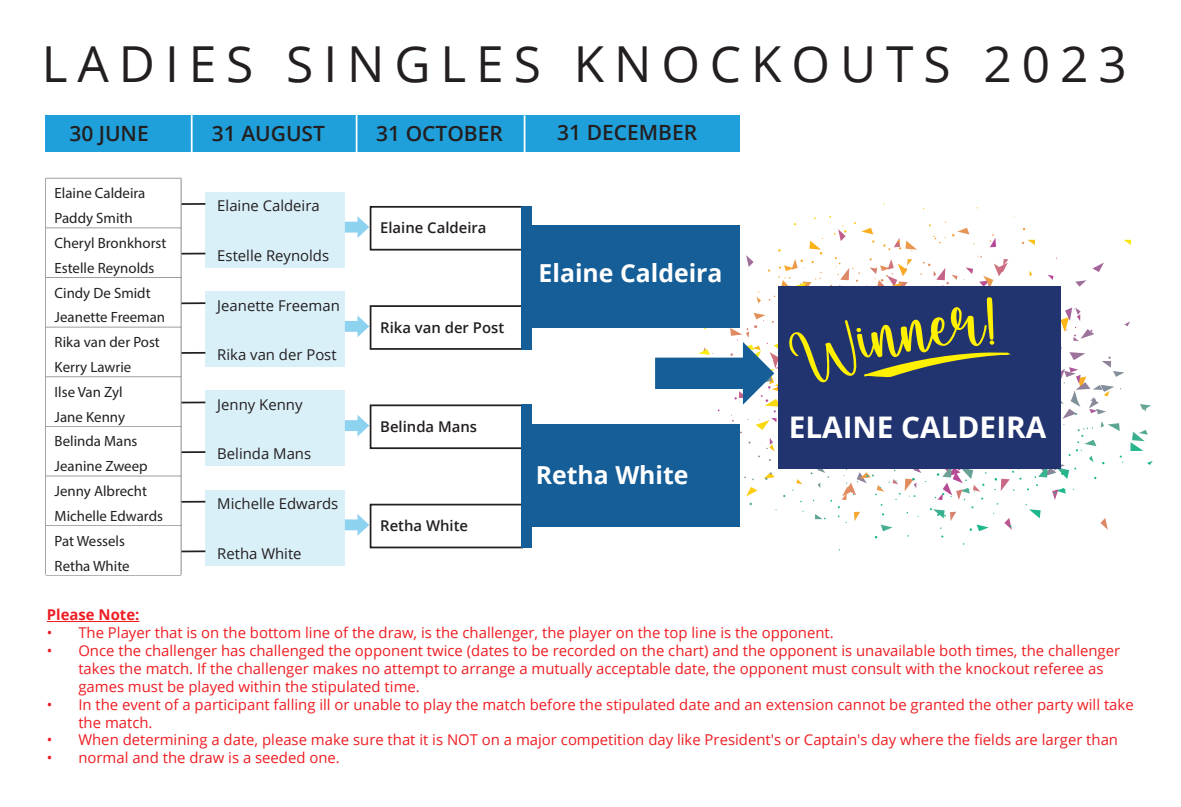
<style>
.page{position:relative;width:1181px;height:807px;background:#fff}
.page>*{position:absolute;margin:0;border:0;box-sizing:border-box;transform-origin:0 0}
.t1{font:49.52px "Open Sans";letter-spacing:.2em;color:#231f20}
.t2{font:700 29.75px "Open Sans";color:#fff}
.t3{font:700 24.85px "Open Sans";color:#fff}
.t4{font:600 21px "Open Sans";color:#231f20}
.t5{font:14.88px/17.8px "Open Sans";color:#ee1d23}
.t6{font:14.88px/24.8px "Myriad Pro";color:#231f20}
.t7{font:14.88px "Open Sans";color:#231f20}
.t8{font:600 14.88px "Open Sans";color:#231f20}
.t9{font:700 14.88px "Open Sans";color:#ee1d23}
</style>
<div class="page">
<div style="left:205px;top:192px;width:140px;height:75px;background:#daf0f9"></div>
<svg style="left:345px;top:216px;width:24px;height:22px"></svg>
<div style="left:205px;top:291px;width:140px;height:76px;background:#daf0f9"></div>
<svg style="left:345px;top:315px;width:24px;height:22px"></svg>
<div style="left:205px;top:391px;width:140px;height:75px;background:#daf0f9"></div>
<svg style="left:345px;top:415px;width:24px;height:21px"></svg>
<div style="left:205px;top:490px;width:140px;height:75px;background:#daf0f9"></div>
<svg style="left:345px;top:514px;width:24px;height:22px"></svg>
<hr style="left:46px;top:178px;width:135px;height:1px;background:#231f20">
<hr style="left:46px;top:228px;width:135px;height:1px;background:#231f20">
<hr style="left:46px;top:277px;width:135px;height:1px;background:#231f20">
<hr style="left:46px;top:327px;width:135px;height:1px;background:#231f20">
<hr style="left:46px;top:376px;width:135px;height:1px;background:#231f20">
<hr style="left:46px;top:426px;width:135px;height:1px;background:#231f20">
<hr style="left:46px;top:476px;width:135px;height:1px;background:#231f20">
<hr style="left:46px;top:525px;width:135px;height:1px;background:#231f20">
<hr style="left:46px;top:575px;width:135px;height:1px;background:#231f20">
<hr style="left:45px;top:178px;width:1px;height:396px;background:#231f20">
<hr style="left:181px;top:178px;width:1px;height:397px;background:#231f20">
<svg style="left:655px;top:216px;width:498px;height:334px"></svg>
<hr style="left:182px;top:203px;width:23px;height:2px;background:#231f20">
<svg style="left:182px;top:253px;width:23px;height:1px"></svg>
<hr style="left:182px;top:302px;width:23px;height:2px;background:#231f20">
<hr style="left:182px;top:352px;width:23px;height:2px;background:#231f20">
<hr style="left:182px;top:401px;width:23px;height:2px;background:#231f20">
<hr style="left:182px;top:451px;width:23px;height:2px;background:#231f20">
<svg style="left:182px;top:501px;width:23px;height:1px"></svg>
<hr style="left:182px;top:550px;width:23px;height:2px;background:#231f20">
<div style="left:370px;top:206px;width:153px;height:44px;border:2px solid #231f20"></div>
<div style="left:370px;top:305px;width:153px;height:45px;border:2px solid #231f20"></div>
<div style="left:370px;top:404px;width:153px;height:45px;border:2px solid #231f20"></div>
<div style="left:370px;top:504px;width:153px;height:44px;border:2px solid #231f20"></div>
<div style="left:531px;top:225px;width:209px;height:103px;background:#165e97"></div>
<div style="left:521px;top:206px;width:10px;height:144px;background:#165e97"></div>
<div style="left:531px;top:424px;width:209px;height:102px;background:#165e97"></div>
<div style="left:521px;top:404px;width:10px;height:144px;background:#165e97"></div>
<div style="left:45px;top:115px;width:695px;height:37px;background:#1fa0db"></div>
<hr style="left:191px;top:115px;width:2px;height:37px;background:#fff">
<hr style="left:356px;top:115px;width:1px;height:37px;background:#fff">
<hr style="left:524px;top:115px;width:1px;height:37px;background:#fff">
<hr style="left:47px;top:621px;width:92px;height:1px;background:#ee1d23">
<h1 class="t1" style="left:42px;top:30px;width:1086px">LADIES SINGLES KNOCKOUTS 2023</h1>
<h3 class="t4" style="left:69px;top:119px;width:81px">30 JUNE</h3>
<h3 class="t4" style="left:212px;top:119px;width:115px">31 AUGUST</h3>
<h3 class="t4" style="left:376px;top:119px;width:128px">31 OCTOBER</h3>
<h3 class="t4" style="left:557px;top:118px;width:141px">31 DECEMBER</h3>
<p class="t6" style="left:55px;top:181px;width:113px">Elaine Caldeira<br>Paddy Smith<br>Cheryl Bronkhorst<br>Estelle Reynolds<br>Cindy De Smidt<br>Jeanette Freeman<br>Rika van der Post<br>Kerry Lawrie<br>Ilse Van Zyl<br>Jane Kenny<br>Belinda Mans<br>Jeanine Zweep<br>Jenny Albrecht<br>Michelle Edwards<br>Pat Wessels<br>Retha White</p>
<p class="t7" style="left:217px;top:196px;width:104px">Elaine Caldeira</p>
<p class="t7" style="left:217px;top:245px;width:113px">Estelle Reynolds</p>
<p class="t7" style="left:217px;top:295px;width:124px">Jeanette Freeman</p>
<p class="t7" style="left:217px;top:344px;width:121px">Rika van der Post</p>
<p class="t7" style="left:217px;top:394px;width:87px">Jenny Kenny</p>
<p class="t7" style="left:217px;top:444px;width:95px">Belinda Mans</p>
<p class="t7" style="left:217px;top:493px;width:123px">Michelle Edwards</p>
<p class="t7" style="left:217px;top:543px;width:86px">Retha White</p>
<p class="t8" style="left:380px;top:218px;width:108px">Elaine Caldeira</p>
<p class="t8" style="left:380px;top:317px;width:126px">Rika van der Post</p>
<h3 class="t3" style="left:539px;top:255px;width:185px">Elaine Caldeira</h3>
<p class="t8" style="left:380px;top:416px;width:98px">Belinda Mans</p>
<p class="t8" style="left:380px;top:515px;width:89px">Retha White</p>
<h3 class="t3" style="left:536px;top:457px;width:154px">Retha White</h3>
<h2 class="t2" style="left:789px;top:406px;width:259px">ELAINE CALDEIRA</h2>
<p class="t9" style="left:47px;top:604px;width:94px">Please Note:</p>
<p class="t5" style="left:47px;top:623px;width:788px">• The Player that is on the bottom line of the draw, is the challenger, the player on the top line is the opponent.</p>
<p class="t5" style="left:78px;top:641px;width:1043px;text-indent:-32px">• Once the challenger has challenged the opponent twice (dates to be recorded on the chart) and the opponent is unavailable both times, the challenger takes the match. If the challenger makes no attempt to arrange a mutually acceptable date, the opponent must consult with the knockout referee as games must be played within the stipulated time.</p>
<p class="t5" style="left:78px;top:695px;width:1057px;text-indent:-32px">• In the event of a participant falling ill or unable to play the match before the stipulated date and an extension cannot be granted the other party will take the match.</p>
<p class="t5" style="left:47px;top:730px;width:1073px">• When determining a date, please make sure that it is NOT on a major competition day like President's or Captain's day where the fields are larger than</p>
<p class="t5" style="left:47px;top:748px;width:294px">• normal and the draw is a seeded one.</p>
</div>
